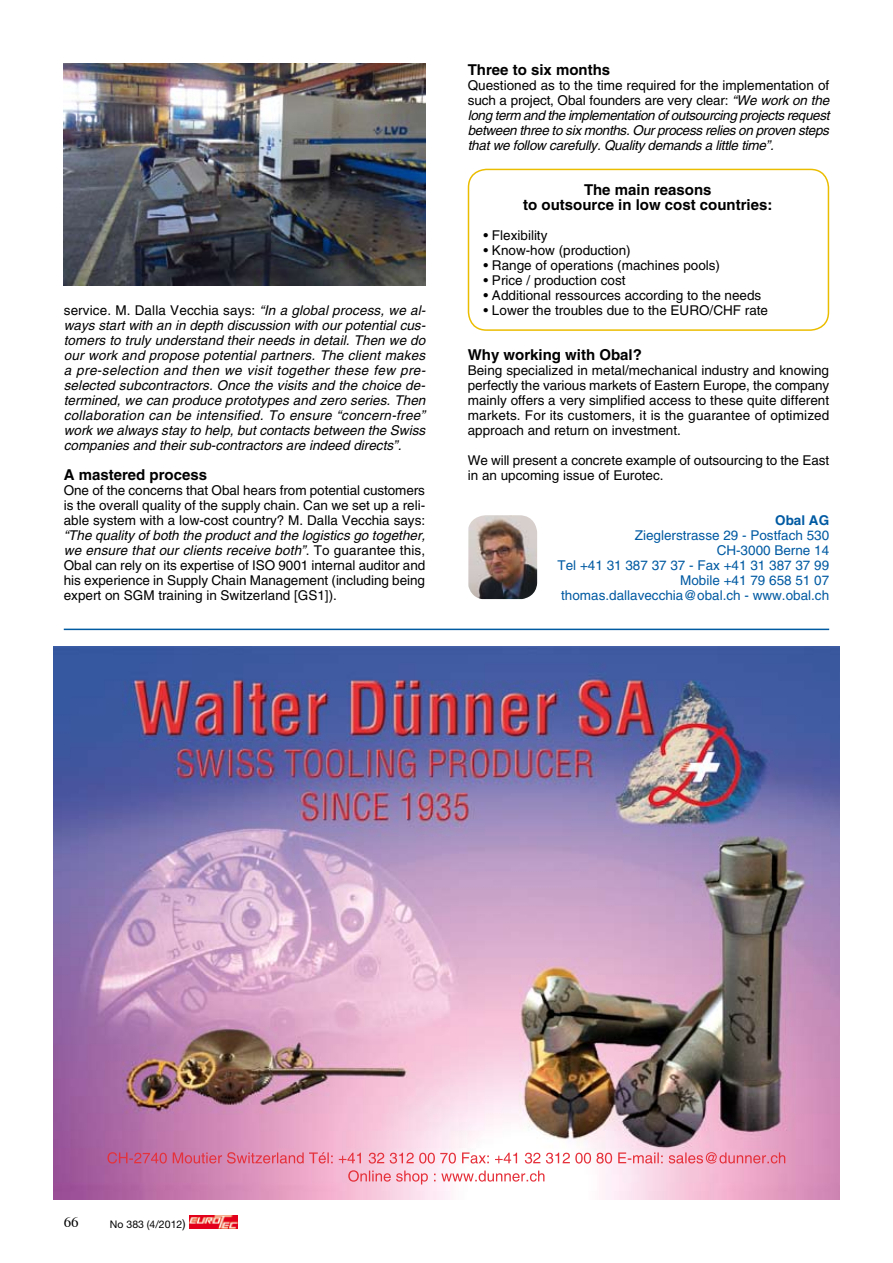
<style>
.page{position:relative;width:893px;height:1263px;background:#fff}
.page>*{position:absolute;margin:0;border:0;box-sizing:border-box;transform-origin:0 0}
.t1{font:700 15px/15px "Helvetica";color:#000;text-align:center}
.t2{font:italic 13.5px/15px "Helvetica";color:#000;text-align:justify}
.t3{font:13.5px/15px "Helvetica";color:#000;text-align:justify}
.t4{font:13.5px/15px "Helvetica";color:#005aa2;text-align:right}
.t5{font:700 13.5px "Helvetica";color:#005aa2}
.t6{font:10.5px "Helvetica Neue";color:#000}
.s1{font-style:normal}
.s2{font-size:12px}
</style>
<div class="page">
<svg style="left:189px;top:1215px;width:49px;height:13px"></svg>
<img style="left:190px;top:1215px;width:47px;height:13px">
<img style="left:64px;top:64px;width:361px;height:222px">
<div style="left:468px;top:169px;width:361px;height:162px;border:2px solid #ebbd00;border-radius:18px"></div>
<img style="left:53px;top:646px;width:787px;height:553px">
<hr style="left:64px;top:629px;width:765px;height:1px;background:#005aa2">
<img style="left:468px;top:515px;width:69px;height:84px">
<p class="t2" style="left:64px;top:303px;width:363px"><span class="s1">service. M. Dalla Vecchia says:</span> “In a global process, we al&shy;ways start with an in depth discussion with our potential cus&shy;tomers to truly understand their needs in detail. Then we do our work and propose potential partners. The client makes a pre-selection and then we visit together these few pre&shy;selected subcontractors. Once the visits and the choice de&shy;termined, we can produce prototypes and zero series. Then collaboration can be intensified. To ensure “concern-free” work we always stay to help, but contacts between the Swiss companies and their sub-contractors are indeed directs”.</p>
<p class="t1" style="left:64px;top:467px;width:145px">A mastered process</p>
<p class="t3" style="left:64px;top:483px;width:363px">One of the concerns that Obal hears from potential customers is the overall quality of the supply chain. Can we set up a reli&shy;able system with a low-cost country? M. Dalla Vecchia says:</p>
<p class="t2" style="left:64px;top:528px;width:363px">“The quality of both the product and the logistics go together, we ensure that our clients receive both”<span class="s1">. To guarantee this, Obal can rely on its expertise of ISO</span></p>
<p class="t3" style="left:64px;top:558px;width:363px;text-indent:215px">9001 internal auditor and his experience in Supply Chain Management (including being expert on SG M training in Switzerland [GS 1]).</p>
<p class="t1" style="left:468px;top:62px;width:144px">Three to six months</p>
<p class="t2" style="left:468px;top:78px;width:363px"><span class="s1">Questioned as to the time required for the implementation of such a project, Obal founders are very clear:</span> “We work on the long term and the implementation of outsourcing projects request between three to six months. Our process relies on proven steps that we follow carefully. Quality demands a little time”.</p>
<p class="t1" style="left:523px;top:182px;width:251px">The main reasons<br>to outsource in low cost countries:</p>
<p class="t3" style="left:483px;top:228px;width:65px">• Flexibility</p>
<p class="t3" style="left:483px;top:243px;width:149px">• Know-how (production)</p>
<p class="t3" style="left:483px;top:258px;width:238px">• Range of operations (machines pools)</p>
<p class="t3" style="left:483px;top:273px;width:144px">• Price / production cost</p>
<p class="t3" style="left:483px;top:288px;width:279px">• Additional ressources according to the needs</p>
<p class="t3" style="left:483px;top:303px;width:286px">• Lower the troubles due to the EURO/CHF rate</p>
<p class="t1" style="left:468px;top:347px;width:176px">Why working with Obal?</p>
<p class="t3" style="left:468px;top:363px;width:363px">Being specialized in metal/mechanical industry and knowing perfectly the various markets of Eastern Europe, the company mainly offers a very simplified access to these quite different markets. For its customers, it is the guarantee of optimized approach and return on investment.</p>
<p class="t3" style="left:468px;top:453px;width:363px">We will present a concrete example of outsourcing to the East in an upcoming issue of Eurotec.</p>
<p class="t5" style="left:775px;top:512px;width:56px">Obal AG</p>
<p class="t4" style="left:557px;top:528px;width:273px">Zieglerstrasse 29 - Postfach 530<br>CH -3000 Berne 14<br>Tel +41 31 387 37 37 - Fax +41 31 387 37 99<br>Mobile +41 79 658 51 07 thomas.dallavecchia@obal.ch - www.obal.ch</p>
<p class="t6" style="left:110px;top:1218px;width:77px">No 383 (4/2012<span class="s2">)</span></p>
</div>
